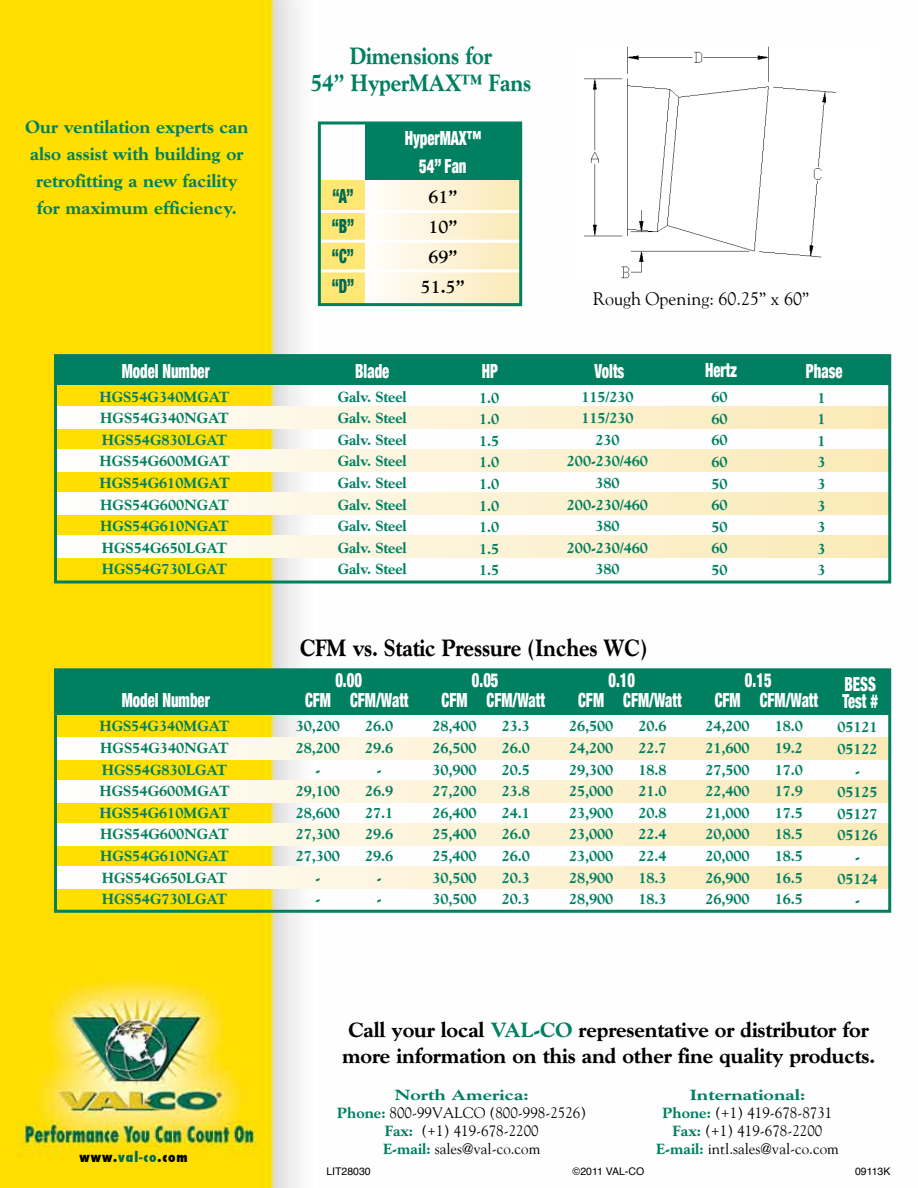
<style>
.page{position:relative;width:918px;height:1188px;background:#fff}
.page>*{position:absolute;margin:0;border:0;box-sizing:border-box;transform-origin:0 0}
.t1{font:800 24px "Goudy";letter-spacing:-.01em;color:#000;scale:.88 1}
.t2{font:800 24px/27px "Goudy";letter-spacing:-.01em;color:#008061;text-align:center;scale:.88 1}
.t3{font:800 21px/26.8px "Goudy";letter-spacing:-.01em;color:#000;text-align:center}
.t4{font:900 condensed 19.5px/20px "Helvetica Neue";color:#fff;scale:.75 1}
.t5{font:900 condensed 19.5px/30px "Helvetica Neue";color:#006b50;text-align:justify;scale:.75 1}
.t6{font:800 18px/26.8px "Goudy";color:#008061;text-align:center}
.t7{font:18px "Goudy";color:#000}
.t8{font:700 18px/30px "Goudy";color:#000;text-align:center}
.t9{font:800 15px/21.6px "Goudy";letter-spacing:-.01em;color:#008061;text-align:justify}
.t10{font:15px/18px "Goudy";color:#000;text-align:center}
.t11{font:800 condensed 13.5px "Futura";letter-spacing:.07em;color:#000}
.t12{font:10.5px "Helvetica";color:#000}
.s1{color:#006b50}
.s2{color:#008061}
.s3{font-weight:800;color:#008061}
</style>
<div class="page">
<img style="left:0;top:0;width:892px;height:1188px">
<div style="left:55px;top:737px;width:834px;height:22px;background:linear-gradient(to right,#fffefb,#fae9b6)"></div>
<div style="left:55px;top:780px;width:834px;height:22px;background:linear-gradient(to right,#fffefb,#fae9b6)"></div>
<div style="left:55px;top:823px;width:834px;height:22px;background:linear-gradient(to right,#fffefb,#fae9b6)"></div>
<div style="left:55px;top:866px;width:834px;height:22px;background:linear-gradient(to right,#fffefb,#fae9b6)"></div>
<div style="left:55px;top:407px;width:834px;height:22px;background:linear-gradient(to right,#fffefb,#fae9b6)"></div>
<div style="left:55px;top:450px;width:834px;height:22px;background:linear-gradient(to right,#fffefb,#fae9b6)"></div>
<div style="left:55px;top:493px;width:834px;height:22px;background:linear-gradient(to right,#fffefb,#fae9b6)"></div>
<div style="left:55px;top:536px;width:834px;height:22px;background:linear-gradient(to right,#fffefb,#fae9b6)"></div>
<img style="left:572px;top:43px;width:309px;height:243px">
<div style="left:365px;top:122px;width:156px;height:58px;background:#008061"></div>
<div style="left:318px;top:180px;width:47px;height:126px;background:#ffe775"></div>
<div style="left:366px;top:180px;width:155px;height:126px;background:linear-gradient(to right,#fffefb,#faeab7)"></div>
<hr style="left:320px;top:210px;width:201px;height:3px;background:#fff">
<hr style="left:320px;top:240px;width:201px;height:3px;background:#fff">
<hr style="left:320px;top:269px;width:201px;height:3px;background:#fff">
<div style="left:318px;top:122px;width:204px;height:184px;border:3px solid #008061"></div>
<div style="left:54px;top:356px;width:837px;height:29px;background:#008061"></div>
<div style="left:54px;top:354px;width:837px;height:230px;border:3px solid #008061"></div>
<div style="left:54px;top:669px;width:837px;height:46px;background:#008061"></div>
<div style="left:54px;top:668px;width:837px;height:245px;border:3px solid #008061"></div>
<p class="t6" style="left:25px;top:114px;width:225px">Our ventilation experts can also assist with building or retrofitting a new facility for maximum efficiency.</p>
<h3 class="t4" style="left:122px;top:360px;width:119px">Model Number</h3>
<p class="t9" style="left:99px;top:386px;width:132px;text-align:left">HGS54G340MGAT<br>HGS54G340NGAT<br>HGS54G830LGAT<br>HGS54G600MGAT<br>HGS54G610MGAT<br>HGS54G600NGAT<br>HGS54G610NGAT<br>HGS54G650LGAT<br>HGS54G730LGAT</p>
<h3 class="t4" style="left:122px;top:690px;width:119px">Model Number</h3>
<p class="t9" style="left:99px;top:716px;width:132px;text-align:left">HGS54G340MGAT<br>HGS54G340NGAT<br>HGS54G830LGAT<br>HGS54G600MGAT<br>HGS54G610MGAT<br>HGS54G600NGAT<br>HGS54G610NGAT<br>HGS54G650LGAT<br>HGS54G730LGAT</p>
<p class="t11" style="left:79px;top:1147px;width:110px">www.<span class="s1">val-co</span>.com</p>
<h1 class="t2" style="left:311px;top:43px;width:252px">Dimensions for<br>54” HyperMAX™ Fans</h1>
<h3 class="t5" style="left:332px;top:181px;width:31px">“A” “B” “C” “D”</h3>
<h3 class="t4" style="left:405px;top:124px;width:104px;line-height:27.6px;text-align:center">HyperMAX™<br>54” Fan</h3>
<p class="t8" style="left:421px;top:181px;width:46px">61”<br>10”<br>69”<br>51.5”</p>
<p class="t7" style="left:593px;top:288px;width:218px">Rough Opening: 60.25” x 60”</p>
<h3 class="t4" style="left:705px;top:360px;width:44px">Hertz</h3>
<h3 class="t4" style="left:355px;top:360px;width:47px">Blade</h3>
<h3 class="t4" style="left:482px;top:360px;width:23px">HP</h3>
<h3 class="t4" style="left:595px;top:360px;width:41px">Volts</h3>
<h3 class="t4" style="left:806px;top:360px;width:50px">Phase</h3>
<p class="t9" style="left:338px;top:386px;width:70px">Galv. Steel Galv. Steel Galv. Steel Galv. Steel Galv. Steel Galv. Steel Galv. Steel Galv. Steel Galv. Steel</p>
<p class="t9" style="left:479px;top:387px;width:22px">1.0<br>1.0<br>1.5<br>1.0<br>1.0<br>1.0<br>1.0<br>1.5<br>1.5</p>
<p class="t9" style="left:567px;top:386px;width:83px;text-align:center">115/230<br>115/230<br>230<br>200-230/460<br>380<br>200-230/460<br>380<br>200-230/460<br>380</p>
<p class="t9" style="left:711px;top:386px;width:18px">60<br>60<br>60<br>60<br>50<br>60<br>50<br>60<br>50</p>
<p class="t9" style="left:817px;top:387px;width:10px">1<br>1<br>1<br>3<br>3<br>3<br>3<br>3<br>3</p>
<h1 class="t1" style="left:300px;top:634px;width:397px">CFM vs. Static Pressure (Inches WC)</h1>
<h3 class="t4" style="left:305px;top:670px;width:140px;text-indent:30px">0.00<br>CFM CFM/Watt</h3>
<p class="t9" style="left:296px;top:716px;width:46px;text-align:center">30,200<br>28,200 -<br>29,100<br>28,600<br>27,300<br>27,300 -<br>-</p>
<p class="t9" style="left:365px;top:716px;width:30px;text-align:center">26.0<br>29.6 -<br>26.9<br>27.1<br>29.6<br>29.6 -<br>-</p>
<h3 class="t4" style="left:442px;top:670px;width:140px;text-indent:30px">0.05<br>CFM CFM/Watt</h3>
<p class="t9" style="left:432px;top:716px;width:46px">28,400<br>26,500<br>30,900<br>27,200<br>26,400<br>25,400<br>25,400<br>30,500<br>30,500</p>
<p class="t9" style="left:502px;top:716px;width:30px">23.3<br>26.0<br>20.5<br>23.8<br>24.1<br>26.0<br>26.0<br>20.3<br>20.3</p>
<h3 class="t4" style="left:578px;top:670px;width:140px;text-indent:30px">0.10<br>CFM CFM/Watt</h3>
<p class="t9" style="left:569px;top:716px;width:46px">26,500<br>24,200<br>29,300<br>25,000<br>23,900<br>23,000<br>23,000<br>28,900<br>28,900</p>
<p class="t9" style="left:638px;top:716px;width:30px">20.6<br>22.7<br>18.8<br>21.0<br>20.8<br>22.4<br>22.4<br>18.3<br>18.3</p>
<h3 class="t4" style="left:715px;top:670px;width:140px;text-indent:30px">0.15<br>CFM CFM/Watt</h3>
<p class="t9" style="left:706px;top:716px;width:46px">24,200<br>21,600<br>27,500<br>22,400<br>21,000<br>20,000<br>20,000<br>26,900<br>26,900</p>
<p class="t9" style="left:775px;top:716px;width:30px">18.0<br>19.2<br>17.0<br>17.9<br>17.5<br>18.5<br>18.5<br>16.5<br>16.5</p>
<h3 class="t4" style="left:842px;top:676px;width:49px;line-height:16.5px">BESS<br>Test #</h3>
<p class="t9" style="left:837px;top:717px;width:42px;text-align:center">05121<br>05122 -<br>05125<br>05127<br>05126 -<br>05124 -</p>
<h2 class="t3" style="left:342px;top:1016px;width:535px">Call your local <span class="s2">VAL-CO</span> representative or distributor for more information on this and other fine quality products.</h2>
<p class="t10" style="left:337px;top:1085px;width:251px"><span class="s3">North America:<br>Phone:</span> 800-99VALCO (800-998-2526)<br><span class="s3">Fax:</span> (+1) 419-678-2200<br><span class="s3">E-mail:</span> sales@val-co.com</p>
<p class="t10" style="left:656px;top:1085px;width:184px"><span class="s3">International:<br>Phone:</span> (+1) 419-678-8731<br><span class="s3">Fax:</span> (+1) 419-678-2200<br><span class="s3">E-mail:</span> intl.sales@val-co.com</p>
<p class="t12" style="left:326px;top:1163px;width:46px">LIT28030</p>
<p class="t12" style="left:573px;top:1163px;width:73px">©2011 VAL-CO</p>
<p class="t12" style="left:855px;top:1163px;width:37px">09113K</p>
</div>
